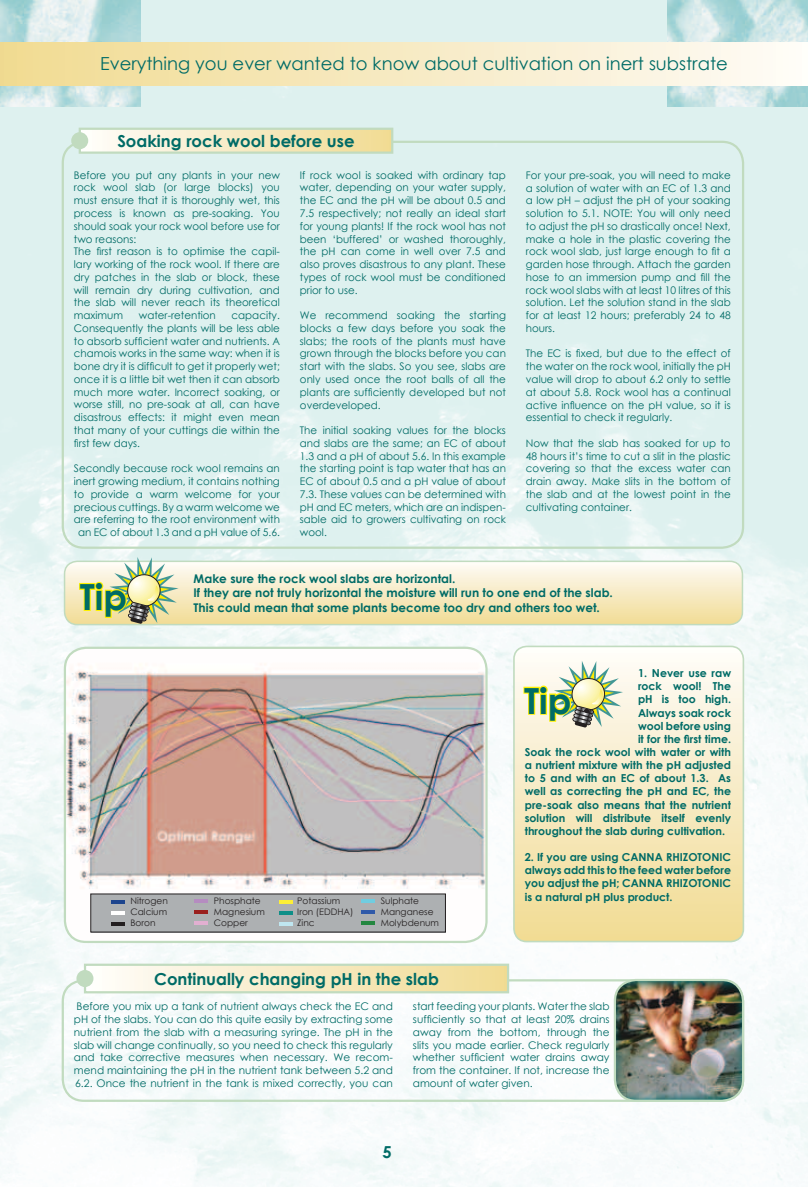
<style>
.page{position:relative;width:808px;height:1187px;background:#fff}
.page>*{position:absolute;margin:0;border:0;box-sizing:border-box;transform-origin:0 0}
.t1{font:700 36px "Century Gothic";color:#006b66}
.t2{font:18px "Century Gothic";color:#006b66}
.t3{font:700 16.5px "Century Gothic";color:#006b66}
.t4{font:700 12px/14.4px "Century Gothic";color:#006b66}
.t5{font:700 10.95px/13.2px "Century Gothic";color:#006b66}
.t6{font:10.5px/12.8px "Century Gothic";color:#006b66;text-align:justify}
.t7{font:9px/10.8px "Century Gothic";color:#231f20}
</style>
<div class="page">
<img style="left:0;top:0;width:140px;height:106px">
<img style="left:668px;top:0;width:140px;height:106px">
<div style="left:80px;top:129px;width:312px;height:24px;background:linear-gradient(to right,#fefcfa,#f1db92)"></div>
<div style="left:79px;top:128px;width:314px;height:26px;border:2px solid #c1dbbf"></div>
<div style="left:71px;top:132px;width:17px;height:17px;background:#c1dbbf;border-radius:50%"></div>
<svg style="left:514px;top:646px;width:229px;height:295px"></svg>
<div style="left:513px;top:645px;width:231px;height:297px;border:2px solid #c1dbbf;border-radius:13px"></div>
<svg style="left:522px;top:660px;width:101px;height:67px"></svg>
<img style="left:65px;top:647px;width:421px;height:294px">
<div style="left:64px;top:646px;width:424px;height:297px;border:2px solid #c1dbbf;border-radius:21px"></div>
<div style="left:91px;top:893px;width:354px;height:38px;background:#adb0b2"></div>
<hr style="left:111px;top:900px;width:14px;height:3px;background:#1d458e">
<hr style="left:111px;top:911px;width:14px;height:3px;background:#fff">
<hr style="left:111px;top:922px;width:14px;height:3px;background:#231f20">
<hr style="left:194px;top:899px;width:13px;height:4px;background:#b58cc0">
<hr style="left:194px;top:910px;width:13px;height:4px;background:#9a201e">
<hr style="left:194px;top:921px;width:13px;height:4px;background:#e2afd1">
<hr style="left:279px;top:900px;width:14px;height:3px;background:#fdef36">
<hr style="left:279px;top:911px;width:14px;height:3px;background:#0f8f88">
<hr style="left:279px;top:922px;width:14px;height:3px;background:#bfe6f0">
<hr style="left:361px;top:899px;width:14px;height:4px;background:#70cde0">
<hr style="left:361px;top:910px;width:14px;height:4px;background:#305aa9">
<hr style="left:361px;top:921px;width:14px;height:4px;background:#248741">
<div style="left:62px;top:979px;width:682px;height:122px;border:2px solid #c1dbbf;border-radius:21px"></div>
<div style="left:85px;top:964px;width:423px;height:28px;background:linear-gradient(to right,#fefdfb,#f1db92)"></div>
<div style="left:84px;top:963px;width:425px;height:30px;border:2px solid #c1dbbf"></div>
<div style="left:76px;top:969px;width:17px;height:17px;background:#c1dbbf;border-radius:50%"></div>
<img style="left:615px;top:979px;width:128px;height:121px">
<div style="left:614px;top:978px;width:130px;height:123px;border:2px solid #c1dbbf;border-radius:21px"></div>
<div style="left:0;top:43px;width:808px;height:42px;background:linear-gradient(to right,#f1da90,#fefbf7)"></div>
<svg style="left:65px;top:561px;width:677px;height:63px"></svg>
<div style="left:64px;top:560px;width:679px;height:65px;border:2px solid #c1dbbf;border-radius:13px"></div>
<img style="left:78px;top:557px;width:101px;height:66px">
<h2 class="t2" style="left:100px;top:51px;width:629px">Everything you ever wanted to know about cultivation on inert substrate</h2>
<h3 class="t3" style="left:117px;top:128px;width:239px">Soaking rock wool before use</h3>
<p class="t6" style="left:74px;top:168px;width:208px;text-align:left">Before you put any plants in your new rock wool slab (or large blocks) you must ensure that it is thoroughly wet, this process is known as pre-soaking. You should soak your rock wool before use for two reasons:<br>The first reason is to optimise the capil&shy;lary working of the rock wool. If there are dry patches in the slab or block, these will remain dry during cultivation, and the slab will never reach its theoretical maximum</p>
<p class="t6" style="left:74px;top:309px;width:208px;text-indent:158px">capacity.<br>Consequently the plants will be less able to absorb sufficient water and nutrients. A chamois works in the same way: when it is bone dry it is difficult to get it properly wet; once it is a little bit wet then it can absorb much more water. Incorrect soaking, or worse still, no pre-soak at all, can have disastrous effects: it might even mean that many of your cuttings die within the first few days.</p>
<p class="t6" style="left:74px;top:462px;width:208px;text-align:center">Secondly because rock wool remains an inert growing medium, it contains nothing to provide a warm welcome for your precious cuttings. By a warm welcome we are referring to the root environment with an EC of about 1.3 and a pH value of 5.6.</p>
<p class="t6" style="left:139px;top:309px;width:79px">water-retention</p>
<p class="t6" style="left:300px;top:168px;width:207px">If rock wool is soaked with ordinary tap water, depending on your water supply, the EC and the pH will be about 0.5 and 7.5 respectively; not really an ideal start for young plants! If the rock wool has not been ‘buffered’ or washed thoroughly, the pH can come in well over 7.5 and also proves disastrous to any plant. These types of rock wool must be conditioned prior to use.</p>
<p class="t6" style="left:300px;top:309px;width:207px">We recommend soaking the starting blocks a few days before you soak the slabs; the roots of the plants must have grown through the blocks before you can start with the slabs. So you see, slabs are only used once the root balls of all the plants are sufficiently developed but not overdeveloped.</p>
<p class="t6" style="left:300px;top:423px;width:207px">The initial soaking values for the blocks and slabs are the same; an EC of about 1.3 and a pH of about 5.6. In this example the starting point is tap water that has an EC of about 0.5 and a pH value of about 7.3. These values can be determined with pH and EC meters, which are an indispen&shy;sable aid to growers cultivating on rock wool.</p>
<p class="t6" style="left:526px;top:168px;width:206px">For your pre-soak, you will need to make a solution of water with an EC of 1.3 and a low pH – adjust the pH of your soaking solution to 5.1. NOTE: You will only need to adjust the pH so drastically once! Next, make a hole in the plastic covering the rock wool slab, just large enough to fit a garden hose through. Attach the garden hose to an immersion pump and fill the rock wool slabs with at least 10 litres of this solution. Let the solution stand in the slab for at least 12 hours; preferably 24 to 48 hours.</p>
<p class="t6" style="left:526px;top:347px;width:206px">The EC is fixed, but due to the effect of the water on the rock wool, initially the pH value will drop to about 6.2 only to settle at about 5.8. Rock wool has a continual active influence on the pH value, so it is essential to check it regularly.</p>
<p class="t6" style="left:526px;top:436px;width:206px">Now that the slab has soaked for up to 48 hours it’s time to cut a slit in the plastic covering so that the excess water can drain away. Make slits in the bottom of the slab and at the lowest point in the cultivating container.</p>
<h1 class="t1" style="left:80px;top:569px;width:49px">Tip</h1>
<p class="t4" style="left:194px;top:571px;width:421px">Make sure the rock wool slabs are horizontal.<br>If they are not truly horizontal the moisture will run to one end of the slab.</p>
<p class="t4" style="left:194px;top:599px;width:408px">This could mean that some plants become too dry and others too wet.</p>
<p class="t7" style="left:130px;top:895px;width:39px;text-align:justify">Nitrogen Calcium Boron</p>
<p class="t7" style="left:214px;top:895px;width:53px">Phosphate<br>Magnesium<br>Copper</p>
<p class="t7" style="left:297px;top:895px;width:58px">Potassium<br>Iron (EDDHA)<br>Zinc</p>
<p class="t7" style="left:381px;top:895px;width:60px">Sulphate<br>Manganese<br>Molybdenum</p>
<h3 class="t3" style="left:154px;top:966px;width:286px">Continually changing pH in the slab</h3>
<p class="t5" style="left:638px;top:666px;width:95px">1. Never use raw</p>
<p class="t5" style="left:638px;top:679px;width:95px">rock wool! The</p>
<p class="t5" style="left:638px;top:692px;width:95px">pH is too high.</p>
<p class="t5" style="left:638px;top:705px;width:95px">Always soak rock</p>
<p class="t5" style="left:638px;top:718px;width:95px">wool before using</p>
<p class="t5" style="left:638px;top:731px;width:95px">it for the first time.</p>
<p class="t5" style="left:525px;top:744px;width:208px">Soak the rock wool with water or with</p>
<p class="t5" style="left:525px;top:758px;width:208px">a nutrient mixture with the pH adjusted</p>
<p class="t5" style="left:525px;top:771px;width:208px">to 5 and with an EC of about 1.3. As</p>
<p class="t5" style="left:525px;top:784px;width:208px">well as correcting the pH and EC, the</p>
<p class="t5" style="left:525px;top:797px;width:208px">pre-soak also means that the nutrient</p>
<p class="t5" style="left:525px;top:810px;width:208px">solution will distribute itself evenly</p>
<p class="t5" style="left:525px;top:823px;width:202px">throughout the slab during cultivation.</p>
<p class="t5" style="left:525px;top:850px;width:208px">2. If you are using CANNA Rhizotonic always add this to the feed water before you adjust the pH; CANNA Rhizotonic<br>is a natural pH plus product.</p>
<h1 class="t1" style="left:524px;top:673px;width:49px">Tip</h1>
<p class="t6" style="left:74px;top:1000px;width:320px">Before you mix up a tank of nutrient always check the EC and pH of the slabs. You can do this quite easily by extracting some nutrient from the slab with a measuring syringe. The pH in the slab will change continually, so you need to check this regularly and take corrective measures when necessary. We recom&shy;mend maintaining the pH in the nutrient tank between 5.2 and 6.2. Once the nutrient in the tank is mixed correctly, you can</p>
<p class="t6" style="left:413px;top:999px;width:198px">start feeding your plants. Water the slab sufficiently so that at least 20% drains away from the bottom, through the slits you made earlier. Check regularly whether sufficient water drains away from the container. If not, increase the amount of water given.</p>
<h3 class="t3" style="left:382px;top:1139px;width:11px">5</h3>
</div>
